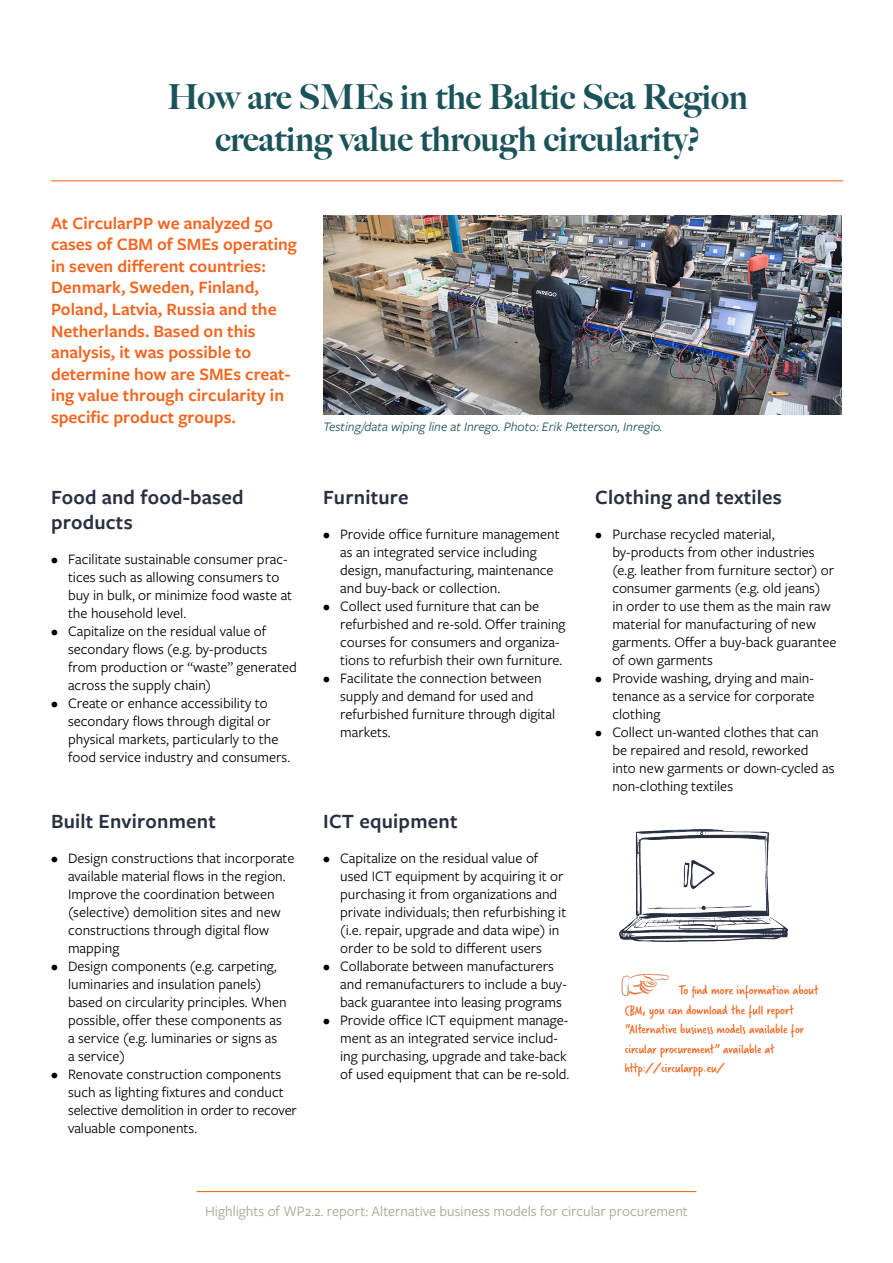
<style>
.page{position:relative;width:893px;height:1263px;background:#fff}
.page>*{position:absolute;margin:0;border:0;box-sizing:border-box;transform-origin:0 0}
.Otsikko_Caslon{font:900 34.5px/41.4px "Big Caslon FB";color:#1a5359;text-align:center}
.Väliotsikko_1{font:600 21px/25.2px "Freight Sans Pro";letter-spacing:.01em;color:#282f41}
.Nosto{font:600 18px/21.6px "Freight Sans Pro";color:#f5651e}
.t1{font:15px/18px "Freight Sans Pro";color:#000}
.t2{font:15px "Freight Sans Pro";color:#a0a78c}
.Leipis{font:13.5px/19.5px "Verveine";color:#f5651e}
.Kuvateksti{font:italic 13.5px "Freight Sans Pro";color:#1a5359}
</style>
<div class="page">
<hr style="left:197px;top:1191px;width:499px;height:1px;background:#ec6608">
<img style="left:619px;top:829px;width:169px;height:113px">
<img style="left:323px;top:216px;width:519px;height:198px">
<img style="left:621px;top:973px;width:48px;height:23px">
<hr style="left:51px;top:180px;width:792px;height:1px;background:#f5651e">
<p class="Otsikko_Caslon" style="left:168px;top:77px;width:582px">How are SMEs in the Baltic Sea Region creating value through circularity?</p>
<p class="Nosto" style="left:51px;top:211px;width:247px">At CircularPP we analyzed 50 cases of CBM of SMEs operating in seven different countries:<br>Denmark, Sweden, Finland,<br>Poland, Latvia, Russia and the<br>Netherlands. Based on this analysis, it was possible to determine how are SMEs creat&shy;ing value through circularity in specific product groups.</p>
<p class="Väliotsikko_1" style="left:51px;top:484px;width:194px">Food and food-based products</p>
<p class="t1" style="left:68px;top:550px;width:226px;text-indent:-17px">• Facilitate sustainable consumer prac&shy;tices such as allowing consumers to buy in bulk, or minimize food waste at the household level.</p>
<p class="t1" style="left:68px;top:622px;width:230px;text-indent:-17px">• Capitalize on the residual value of secondary flows (e.g. by-products from production or “waste” generated across the supply chain)</p>
<p class="t1" style="left:68px;top:694px;width:224px;text-indent:-17px">• Create or enhance accessibility to secondary flows through digital or physical markets, particularly to the food service industry and consumers.</p>
<p class="Väliotsikko_1" style="left:51px;top:808px;width:166px">Built Environment</p>
<p class="t1" style="left:68px;top:849px;width:228px;text-indent:-17px">• Design constructions that incorporate available material flows in the region.<br>Improve the coordination between (selective) demolition sites and new constructions through digital flow mapping</p>
<p class="t1" style="left:68px;top:957px;width:220px;text-indent:-17px">• Design components (e.g. carpeting, luminaries and insulation panels) based on circularity principles. When possible, offer these components as a service (e.g. luminaries or signs as a service)</p>
<p class="t1" style="left:68px;top:1065px;width:230px;text-indent:-17px">• Renovate construction components such as lighting fixtures and conduct selective demolition in order to recover valuable components.</p>
<p class="Kuvateksti" style="left:323px;top:418px;width:341px">Testing/data wiping line at Inrego. Photo: Erik Petterson, Inregio.</p>
<p class="Väliotsikko_1" style="left:323px;top:484px;width:87px">Furniture</p>
<p class="t1" style="left:340px;top:525px;width:221px;text-indent:-17px">• Provide office furniture management as an integrated service including design, manufacturing, maintenance and buy-back or collection.</p>
<p class="t1" style="left:340px;top:597px;width:227px;text-indent:-17px">• Collect used furniture that can be refurbished and re-sold. Offer training courses for consumers and organiza&shy;tions to refurbish their own furniture.</p>
<p class="t1" style="left:340px;top:669px;width:217px;text-indent:-17px">• Facilitate the connection between supply and demand for used and refurbished furniture through digital markets.</p>
<p class="Väliotsikko_1" style="left:323px;top:808px;width:136px">ICT equipment</p>
<p class="t1" style="left:340px;top:849px;width:228px;text-indent:-17px">• Capitalize on the residual value of used ICT equipment by acquiring it or purchasing it from organizations and private individuals; then refurbishing it (i.e. repair, upgrade and data wipe) in order to be sold to different users</p>
<p class="t1" style="left:340px;top:957px;width:228px;text-indent:-17px">• Collaborate between manufacturers and remanufacturers to include a buy&shy;back guarantee into leasing programs</p>
<p class="t1" style="left:340px;top:1011px;width:231px;text-indent:-17px">• Provide office ICT equipment manage&shy;ment as an integrated service includ&shy;ing purchasing, upgrade and take-back of used equipment that can be re-sold.</p>
<p class="Väliotsikko_1" style="left:595px;top:484px;width:188px">Clothing and textiles</p>
<p class="t1" style="left:612px;top:525px;width:226px;text-indent:-17px">• Purchase recycled material, by-products from other industries (e.g. leather from furniture sector) or consumer garments (e.g. old jeans)<br>in order to use them as the main raw material for manufacturing of new garments. Offer a buy-back guarantee of own garments</p>
<p class="t1" style="left:612px;top:669px;width:204px;text-align:justify;text-indent:-17px">• Provide washing, drying and main&shy;tenance as a service for corporate clothing</p>
<p class="t1" style="left:612px;top:723px;width:224px;text-indent:-17px">• Collect un-wanted clothes that can be repaired and resold, reworked into new garments or down-cycled as non-clothing textiles</p>
<p class="Leipis" style="left:625px;top:981px;width:195px;text-indent:54px">To find more information about CBM, you can download the full report “Alternative business models available for circular procurement” available at</p>
<p class="Leipis" style="left:625px;top:1059px;width:101px">http://circularpp.eu/</p>
<p class="t2" style="left:205px;top:1201px;width:484px">Highlights of WP2.2. report: Alternative business models for circular procurement</p>
</div>
